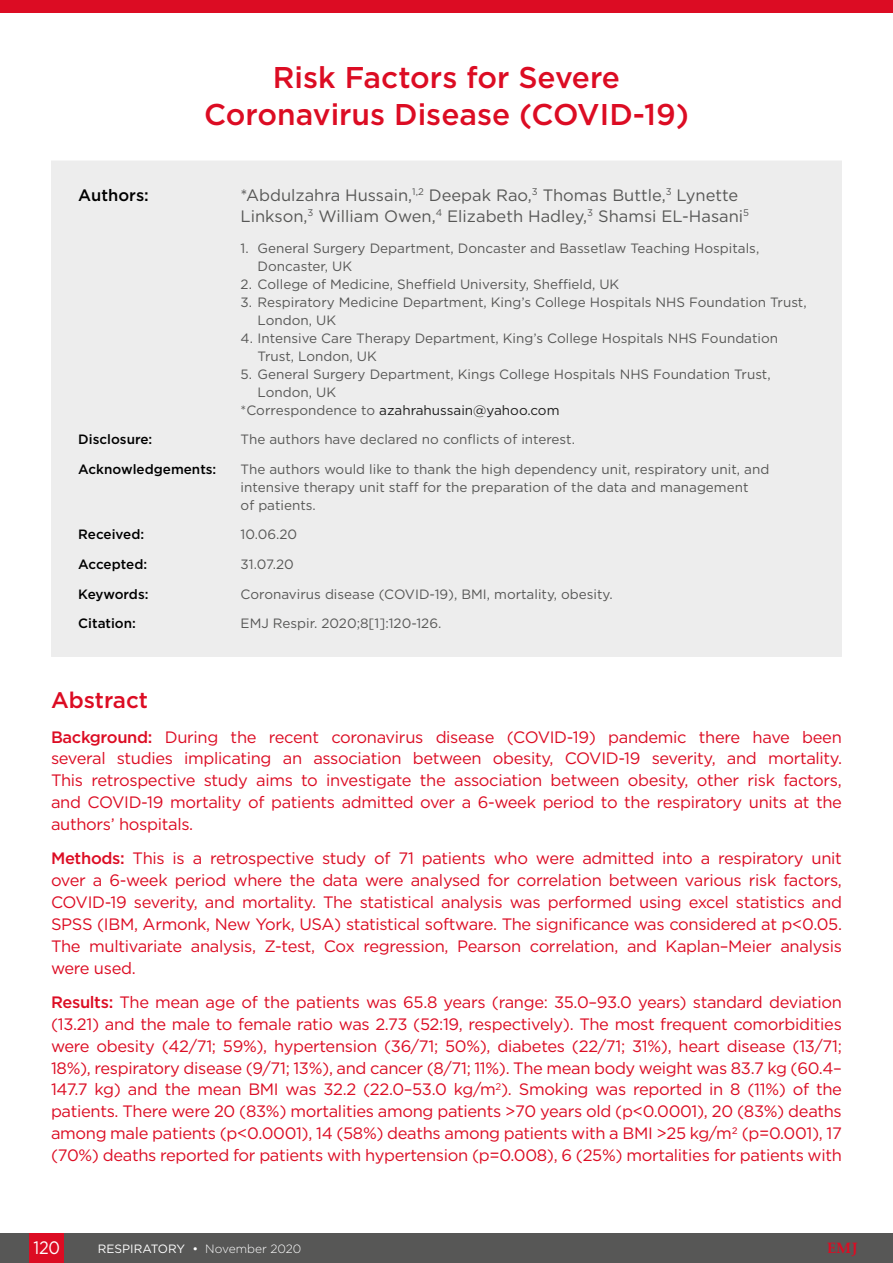
<style>
.page{position:relative;width:893px;height:1263px;background:#fff}
.page>*{position:absolute;margin:0;border:0;box-sizing:border-box;transform-origin:0 0}
.Symposium_Title{font:500 30px/37.5px "Gotham";color:#dc0c23;text-align:center}
.Meeting_Summary_Head{font:500 22.5px "Gotham";color:#dc0c23}
.t1{font:18px "Gotham";color:#fff;scale:.9 1}
.Meeting_Summary_Body{font:16.5px/21.8px "Gotham";letter-spacing:-.02em;color:#dc0c23;text-align:justify}
.t2{font:16.5px/21px "Gotham";color:#575756}
.Article_Details__Aut{font:500 16.5px "Gotham";color:#000}
.t3{font:700 15px "Palatino Linotype";color:#dc0c23}
.Article_Details_Body{font:13.5px/18px "Gotham";color:#575756}
.Article_Details_Head{font:500 13.5px "Gotham";color:#000}
.t4{font:13.5px "Gotham";color:#1d1d1d}
.t5{font:12px "Gotham";color:#fff}
.s1{color:#575756}
.s2{font-weight:500}
.s3{font-weight:300}
</style>
<div class="page">
<div style="left:0;top:1233px;width:893px;height:30px;background:#575756"></div>
<div style="left:30px;top:1233px;width:34px;height:30px;background:#dc0c23"></div>
<div style="left:0;top:0;width:893px;height:13px;background:#dc0c23"></div>
<div style="left:51px;top:161px;width:791px;height:496px;background:#ededed"></div>
<p class="Symposium_Title" style="left:204px;top:58px;width:486px">Risk Factors for Severe<br>Coronavirus Disease (COVID-19)</p>
<p class="Article_Details__Aut" style="left:78px;top:184px;width:72px">Authors:</p>
<p class="t2" style="left:241px;top:184px;width:510px">*Abdulzahra Hussain,<sup>1,2</sup> Deepak Rao,<sup>3</sup> Thomas Buttle,<sup>3</sup> Lynette<br>Linkson,<sup>3</sup> William Owen,<sup>4</sup> Elizabeth Hadley,<sup>3</sup> Shamsi EL-Hasani<sup>5</sup></p>
<p class="Article_Details_Body" style="left:258px;top:239px;width:503px;text-indent:-17px">1. General Surgery Department, Doncaster and Bassetlaw Teaching Hospitals,<br>Doncaster, UK</p>
<p class="Article_Details_Body" style="left:241px;top:275px;width:380px">2. College of Medicine, Sheffield University, Sheffield, UK</p>
<p class="Article_Details_Body" style="left:258px;top:293px;width:551px;text-indent:-17px">3. Respiratory Medicine Department, King’s College Hospitals NHS Foundation Trust,<br>London, UK</p>
<p class="Article_Details_Body" style="left:258px;top:329px;width:522px;text-indent:-17px">4. Intensive Care Therapy Department, King’s College Hospitals NHS Foundation<br>Trust, London, UK</p>
<p class="Article_Details_Body" style="left:258px;top:365px;width:515px;text-indent:-17px">5. General Surgery Department, Kings College Hospitals NHS Foundation Trust,<br>London, UK</p>
<p class="t4" style="left:241px;top:401px;width:320px"><span class="s1">*Correspondence to</span> azahrahussain@yahoo.com</p>
<p class="Article_Details_Head" style="left:78px;top:431px;width:76px">Disclosure:</p>
<p class="Article_Details_Body" style="left:241px;top:430px;width:336px">The authors have declared no conflicts of interest.</p>
<p class="Article_Details_Head" style="left:78px;top:460px;width:140px">Acknowledgements:</p>
<p class="Article_Details_Body" style="left:241px;top:460px;width:530px">The authors would like to thank the high dependency unit, respiratory unit, and intensive therapy unit staff for the preparation of the data and management<br>of patients.</p>
<p class="Article_Details_Head" style="left:78px;top:526px;width:67px">Received:</p>
<p class="Article_Details_Body" style="left:241px;top:525px;width:58px">10.06.20</p>
<p class="Article_Details_Head" style="left:78px;top:555px;width:70px">Accepted:</p>
<p class="Article_Details_Body" style="left:241px;top:555px;width:55px">31.07.20</p>
<p class="Article_Details_Head" style="left:78px;top:585px;width:72px">Keywords:</p>
<p class="Article_Details_Body" style="left:241px;top:584px;width:374px">Coronavirus disease (COVID-19), BMI, mortality, obesity.</p>
<p class="Article_Details_Head" style="left:78px;top:614px;width:59px">Citation:</p>
<p class="Article_Details_Body" style="left:241px;top:614px;width:202px">EMJ Respir. 2020;8[1]:120-126.</p>
<p class="Meeting_Summary_Head" style="left:51px;top:685px;width:99px">Abstract</p>
<p class="Meeting_Summary_Body" style="left:51px;top:725px;width:792px"><span class="s2">Background:</span> During the recent coronavirus disease (COVID-19) pandemic there have been several studies implicating an association between obesity, COVID-19 severity, and mortality.<br>This retrospective study aims to investigate the association between obesity, other risk factors, and COVID-19 mortality of patients admitted over a 6-week period to the respiratory units at the authors’ hospitals.</p>
<p class="Meeting_Summary_Body" style="left:51px;top:847px;width:792px"><span class="s2">Methods:</span> This is a retrospective study of 71 patients who were admitted into a respiratory unit over a 6-week period where the data were analysed for correlation between various risk factors, COVID-19 severity, and mortality. The statistical analysis was performed using excel statistics and SPSS (IBM, Armonk, New York, USA) statistical software. The significance was considered at p&lt;0.05.<br>The multivariate analysis, Z-test, Cox regression, Pearson correlation, and Kaplan–Meier analysis were used.</p>
<p class="Meeting_Summary_Body" style="left:51px;top:991px;width:792px"><span class="s2">Results:</span> The mean age of the patients was 65.8 years (range: 35.0–93.0 years) standard deviation (13.21) and the male to female ratio was 2.73 (52:19, respectively). The most frequent comorbidities were obesity (42/71; 59%), hypertension (36/71; 50%), diabetes (22/71; 31%), heart disease (13/71; 18%), respiratory disease (9/71; 13%), and cancer (8/71; 11%). The mean body weight was 83.7 kg (60.4– 147.7 kg) and the mean BMI was 32.2 (22.0–53.0 kg/m<sup>2</sup>). Smoking was reported in 8 (11%) of the patients. There were 20 (83%) mortalities among patients &gt;70 years old (p&lt;0.0001), 20 (83%) deaths among male patients (p&lt;0.0001), 14 (58%) deaths among patients with a BMI &gt;25 kg/m2 (p=0.001), 17 (70%) deaths reported for patients with hypertension (p=0.008), 6 (25%) mortalities for patients with</p>
<p class="t1" style="left:34px;top:1236px;width:31px">120</p>
<p class="t5" style="left:98px;top:1241px;width:205px">RESPIRATORY • <span class="s3">November 2020</span></p>
<p class="t3" style="left:827px;top:1238px;width:32px">EMJ</p>
</div>
